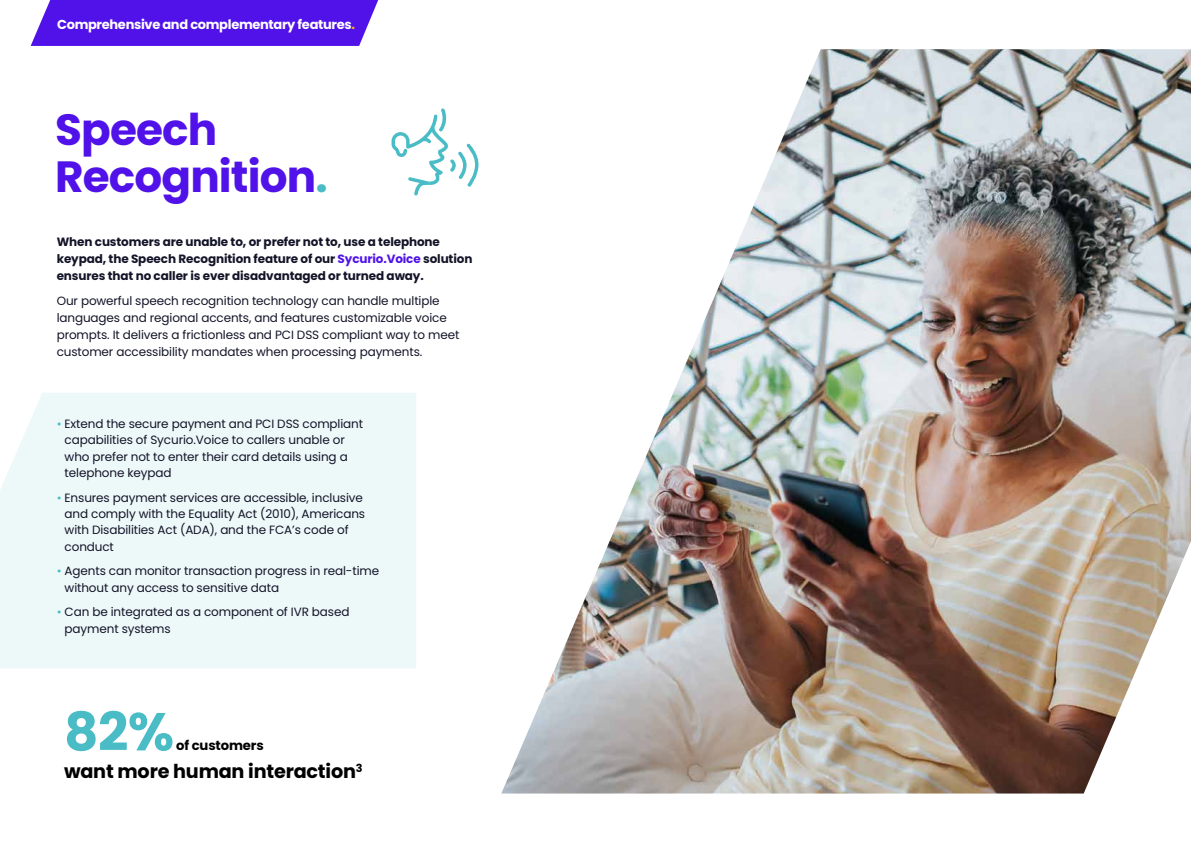
<style>
.page{position:relative;width:1191px;height:842px;background:#fff}
.page>*{position:absolute;margin:0;border:0;box-sizing:border-box;transform-origin:0 0}
.t1{font:700 53.2px "Poppins";color:#4abcc6}
.t2{font:700 43.7px/46.5px "Poppins";letter-spacing:-.02em;color:#5012e9}
.t3{font:700 19.2px "Poppins";letter-spacing:-.01em;color:#000}
.t4{font:700 13.2px "Poppins";letter-spacing:-.01em;color:#000}
.t5{font:700 13px "Poppins";letter-spacing:-.025em;color:#fff}
.t6{font:12px/16.3px "Poppins";letter-spacing:-.01em;color:#131428}
.t7{font:700 12px/17px "Poppins";letter-spacing:-.01em;color:#131428}
.s1{color:#ffb410}
.s2{color:#4abcc6}
.s3{color:#5012e9}
</style>
<div class="page">
<div style="left:0;top:393px;width:416px;height:275px;background:#edf8f9"></div>
<img style="left:501px;top:49px;width:690px;height:744px">
<svg style="left:391px;top:108px;width:88px;height:87px"></svg>
<svg style="left:31px;top:0;width:347px;height:46px;background:#591fea"></svg>
<p class="t5" style="left:57px;top:17px;width:299px">Comprehensive and complementary features<span class="s1">.</span></p>
<h2 class="t2" style="left:55px;top:107px;width:274px">Speech<br>Recognition<span class="s2">.</span></h2>
<p class="t7" style="left:57px;top:233px;width:417px">When customers are unable to, or prefer not to, use a telephone keypad, the Speech Recognition feature of our <span class="s3">Sycurio.Voice</span> solution ensures that no caller is ever disadvantaged or turned away.</p>
<p class="t6" style="left:57px;top:292px;width:404px;line-height:17px">Our powerful speech recognition technology can handle multiple languages and regional accents, and features customizable voice prompts. It delivers a frictionless and PCI DSS compliant way to meet customer accessibility mandates when processing payments.</p>
<p class="t6" style="left:65px;top:416px;width:300px;text-indent:-8px"><span class="s2">•</span> Extend the secure payment and PCI DSS compliant capabilities of Sycurio.Voice to callers unable or who prefer not to enter their card details using a telephone keypad</p>
<p class="t6" style="left:65px;top:489px;width:302px;text-indent:-8px"><span class="s2">•</span> Ensures payment services are accessible, inclusive and comply with the Equality Act (2010), Americans with Disabilities Act (ADA), and the FCA’s code of conduct</p>
<p class="t6" style="left:65px;top:563px;width:316px;text-indent:-8px"><span class="s2">•</span> Agents can monitor transaction progress in real-time without any access to sensitive data</p>
<p class="t6" style="left:65px;top:604px;width:286px;text-indent:-8px"><span class="s2">•</span> Can be integrated as a component of IVR based payment systems</p>
<h1 class="t1" style="left:64px;top:701px;width:112px">82%</h1>
<p class="t4" style="left:176px;top:738px;width:89px">of customers</p>
<h3 class="t3" style="left:64px;top:760px;width:300px">want more human interaction<sup>3</sup></h3>
</div>
